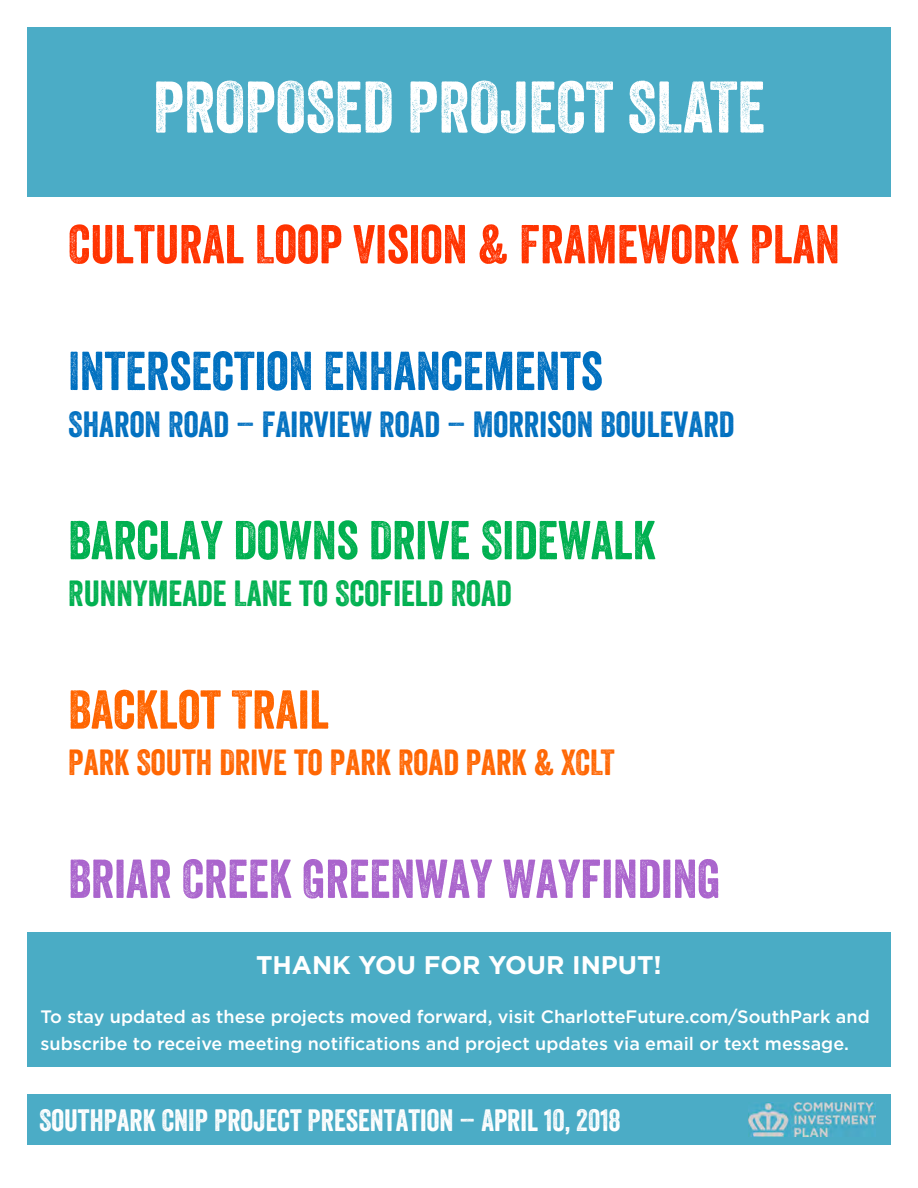
<style>
.page{position:relative;width:918px;height:1188px;background:#fff}
.page>*{position:absolute;margin:0;border:0;box-sizing:border-box;transform-origin:0 0}
.t1{font:70.65px "Veneer";color:#fff}
.t2{font:52.95px "Veneer";color:#f30}
.t3{font:52.95px "Veneer";color:#aa65cd}
.t4{font:52.95px "Veneer";color:#00b050}
.t5{font:52.95px "Veneer";color:#0070c0}
.t6{font:52.95px "Veneer";color:#ff6500}
.t7{font:35.25px "Veneer";color:#0070c0}
.t8{font:35.25px "Veneer";color:#ff6500}
.t9{font:35.25px "Veneer";color:#00b050}
.t10{font:30px "Veneer";color:#fff}
.t11{font:700 25.5px "Gotham";color:#fff}
.t12{font:500 18px/27px "Gotham";color:#fff}
</style>
<div class="page">
<div style="left:27px;top:27px;width:864px;height:169px;background:#4bacc6"></div>
<div style="left:27px;top:1094px;width:864px;height:51px;background:#4bacc6"></div>
<img style="left:748px;top:1103px;width:127px;height:34px">
<div style="left:27px;top:932px;width:864px;height:135px;background:#4aacc5"></div>
<p class="t1" style="left:153px;top:64px;width:614px">PROPOSED PROJECT SLATE</p>
<p class="t2" style="left:68px;top:212px;width:773px">CULTURAL LOOP VISION &amp; FRAMEWORK PLAN</p>
<p class="t5" style="left:68px;top:339px;width:536px">INTERSECTION ENHANCEMENTS</p>
<p class="t7" style="left:68px;top:402px;width:668px">SHARON ROAD – FAIRVIEW ROAD – MORRISON BOULEVARD</p>
<p class="t4" style="left:68px;top:508px;width:589px">BARCLAY DOWNS DRIVE SIDEWALK</p>
<p class="t9" style="left:68px;top:572px;width:445px">RUNNYMEADE LANE TO SCOFIELD ROAD</p>
<p class="t6" style="left:68px;top:677px;width:262px">BACKLOT TRAIL</p>
<p class="t8" style="left:68px;top:741px;width:548px">PARK SOUTH DRIVE TO PARK ROAD PARK &amp; XCLT</p>
<p class="t3" style="left:68px;top:847px;width:654px">BRIAR CREEK GREENWAY WAYFINDING</p>
<p class="t11" style="left:256px;top:948px;width:407px">THANK YOU FOR YOUR INPUT!</p>
<p class="t12" style="left:40px;top:1003px;width:831px">To stay updated as these projects moved forward, visit CharlotteFuture.com/SouthPark and subscribe to receive meeting notifications and project updates via email or text message.</p>
<p class="t10" style="left:39px;top:1102px;width:583px">SOUTHPARK CNIP PROJECT PRESENTATION – APRIL 10, 2018</p>
</div>
